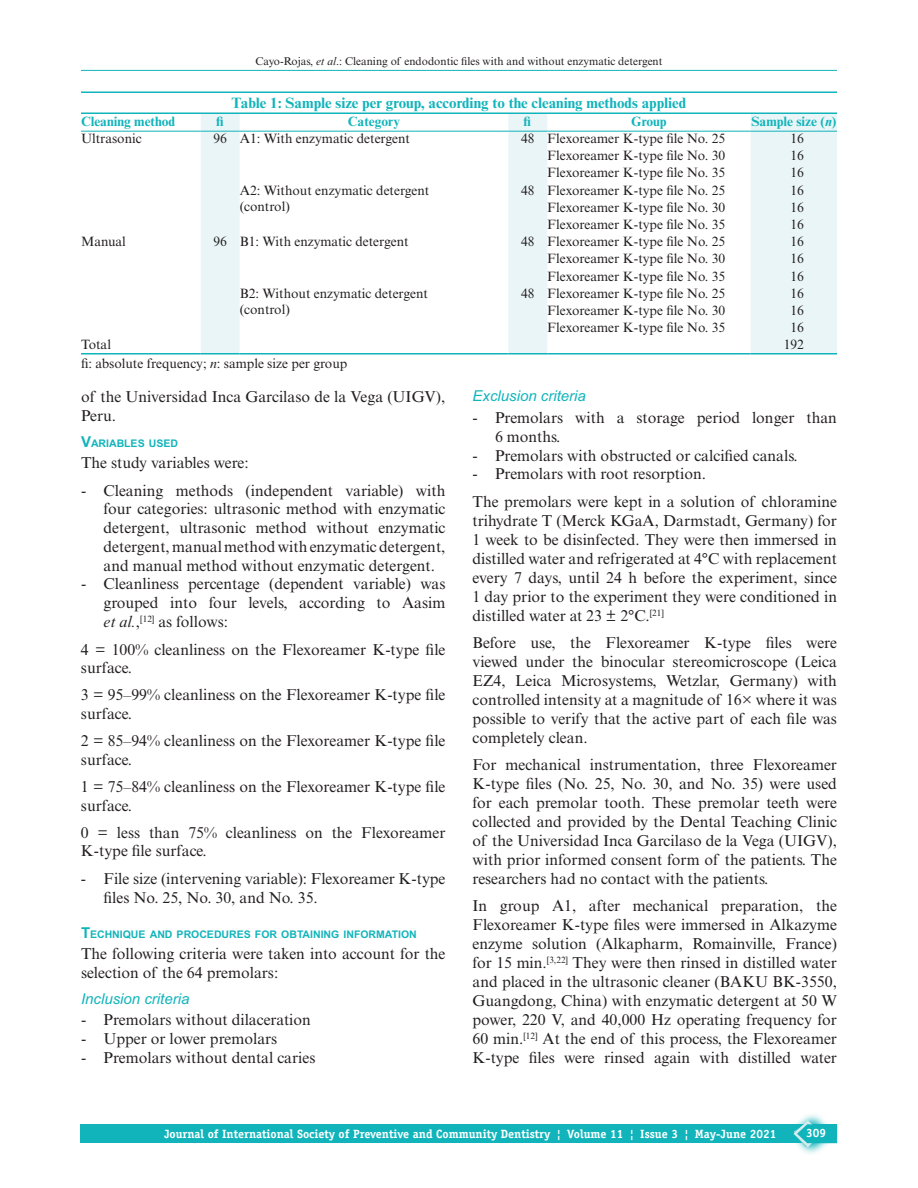
<style>
.page{position:relative;width:918px;height:1188px;background:#fff}
.page>*{position:absolute;margin:0;border:0;box-sizing:border-box;transform-origin:0 0}
.t1{font:15.75px/18.9px "Times New Roman MT Std";color:#231f20}
.t2{font:700 15px "Times New Roman MT Std";color:#11b4bb}
.t3{font:italic 15px "Arial MT Std";color:#11b4bb}
.t4{font:13.5px/16.5px "Times New Roman MT Std";color:#231f20}
.t5{font:700 13.5px "Times New Roman MT Std";color:#11b4bb}
.t6{font:700 12px "Officina Serif Std";color:#fff}
.t7{font:11.25px "Times New Roman MT Std";color:#231f20}
.t8{font:700 10.5px "Arial MT Std";color:#11b4bb}
.s1{font-style:italic}
.s2{font-size:15px}
</style>
<div class="page">
<div style="left:81px;top:1124px;width:756px;height:19px;background:#11b4bb"></div>
<svg style="left:799px;top:1114px;width:25px;height:40px"></svg>
<svg style="left:793px;top:1120px;width:44px;height:27px"></svg>
<hr style="left:81px;top:70px;width:756px;height:1px;background:#11b4bb">
<hr style="left:81px;top:92px;width:756px;height:1px;background:#11b4bb">
<hr style="left:81px;top:112px;width:756px;height:2px;background:#11b4bb">
<svg style="left:201px;top:114px;width:636px;height:239px"></svg>
<hr style="left:81px;top:131px;width:120px;height:1px;background:#11b4bb">
<hr style="left:201px;top:131px;width:39px;height:1px;background:#11b4bb">
<hr style="left:240px;top:131px;width:268px;height:1px;background:#11b4bb">
<hr style="left:508px;top:131px;width:39px;height:1px;background:#11b4bb">
<hr style="left:547px;top:131px;width:204px;height:1px;background:#11b4bb">
<hr style="left:751px;top:131px;width:86px;height:1px;background:#11b4bb">
<hr style="left:81px;top:353px;width:120px;height:2px;background:#11b4bb">
<hr style="left:201px;top:353px;width:39px;height:2px;background:#11b4bb">
<hr style="left:240px;top:353px;width:268px;height:2px;background:#11b4bb">
<hr style="left:508px;top:353px;width:39px;height:2px;background:#11b4bb">
<hr style="left:547px;top:353px;width:204px;height:2px;background:#11b4bb">
<hr style="left:751px;top:353px;width:86px;height:2px;background:#11b4bb">
<p class="t7" style="left:255px;top:54px;width:409px">Cayo-Rojas, <span class="s1">et al</span>.: Cleaning of endodontic files with and without enzymatic detergent</p>
<p class="t2" style="left:232px;top:94px;width:456px">Table 1: Sample size per group, according to the cleaning methods applied</p>
<p class="t5" style="left:81px;top:113px;width:96px">Cleaning method</p>
<p class="t5" style="left:216px;top:113px;width:9px">fi</p>
<p class="t5" style="left:348px;top:113px;width:54px">Category</p>
<p class="t5" style="left:524px;top:113px;width:9px">fi</p>
<p class="t5" style="left:631px;top:113px;width:37px">Group</p>
<p class="t5" style="left:751px;top:113px;width:86px">Sample size (<span class="s1">n</span>)</p>
<p class="t4" style="left:81px;top:130px;width:62px">Ultrasonic</p>
<p class="t4" style="left:213px;top:130px;width:198px">96 A1: With enzymatic detergent</p>
<p class="t4" style="left:521px;top:130px;width:206px">48 Flexoreamer K-type file No. 25</p>
<p class="t4" style="left:790px;top:130px;width:15px">16</p>
<p class="t4" style="left:547px;top:147px;width:180px">Flexoreamer K-type file No. 30</p>
<p class="t4" style="left:790px;top:147px;width:15px">16</p>
<p class="t4" style="left:547px;top:165px;width:180px">Flexoreamer K-type file No. 35</p>
<p class="t4" style="left:790px;top:165px;width:15px">16</p>
<p class="t4" style="left:240px;top:182px;width:191px">A2: Without enzymatic detergent (control)</p>
<p class="t4" style="left:521px;top:182px;width:206px">48 Flexoreamer K-type file No. 25</p>
<p class="t4" style="left:790px;top:182px;width:15px">16</p>
<p class="t4" style="left:547px;top:199px;width:180px">Flexoreamer K-type file No. 30</p>
<p class="t4" style="left:790px;top:199px;width:15px">16</p>
<p class="t4" style="left:547px;top:216px;width:180px">Flexoreamer K-type file No. 35</p>
<p class="t4" style="left:790px;top:216px;width:15px">16</p>
<p class="t4" style="left:81px;top:233px;width:46px">Manual</p>
<p class="t4" style="left:213px;top:233px;width:197px">96 B1: With enzymatic detergent</p>
<p class="t4" style="left:521px;top:233px;width:206px">48 Flexoreamer K-type file No. 25</p>
<p class="t4" style="left:790px;top:233px;width:15px">16</p>
<p class="t4" style="left:547px;top:251px;width:180px">Flexoreamer K-type file No. 30</p>
<p class="t4" style="left:790px;top:251px;width:15px">16</p>
<p class="t4" style="left:547px;top:268px;width:180px">Flexoreamer K-type file No. 35</p>
<p class="t4" style="left:790px;top:268px;width:15px">16</p>
<p class="t4" style="left:240px;top:285px;width:190px">B2: Without enzymatic detergent (control)</p>
<p class="t4" style="left:521px;top:285px;width:206px">48 Flexoreamer K-type file No. 25</p>
<p class="t4" style="left:790px;top:285px;width:15px">16</p>
<p class="t4" style="left:547px;top:302px;width:180px">Flexoreamer K-type file No. 30</p>
<p class="t4" style="left:790px;top:302px;width:15px">16</p>
<p class="t4" style="left:547px;top:319px;width:180px">Flexoreamer K-type file No. 35</p>
<p class="t4" style="left:790px;top:319px;width:15px">16</p>
<p class="t4" style="left:81px;top:337px;width:31px">Total</p>
<p class="t4" style="left:784px;top:337px;width:22px">192</p>
<p class="t4" style="left:81px;top:355px;width:268px">fi: absolute frequency; <span class="s1">n</span>: sample size per group</p>
<p class="t1" style="left:81px;top:387px;width:366px">of the Universidad Inca Garcilaso de la Vega (UIGV),<br>Peru.</p>
<p class="t8" style="left:81px;top:437px;width:99px"><span class="s2">V</span>ARIABLES USED</p>
<p class="t1" style="left:81px;top:453px;width:169px">The study variables were:</p>
<p class="t1" style="left:104px;top:481px;width:344px;text-align:justify;text-indent:-23px">- Cleaning methods (independent variable) with four categories: ultrasonic method with enzymatic detergent, ultrasonic method without enzymatic detergent, manual method with enzymatic detergent, and manual method without enzymatic detergent.</p>
<p class="t1" style="left:104px;top:575px;width:344px;text-align:justify;text-indent:-23px">- Cleanliness percentage (dependent variable) was grouped into four levels, according to Aasim <span class="s1">et al.</span>,<sup>[12]</sup> as follows:</p>
<p class="t1" style="left:81px;top:640px;width:366px">4 = 100% cleanliness on the Flexoreamer K-type file surface.</p>
<p class="t1" style="left:81px;top:686px;width:366px">3 = 95–99% cleanliness on the Flexoreamer K-type file surface.</p>
<p class="t1" style="left:81px;top:731px;width:366px">2 = 85–94% cleanliness on the Flexoreamer K-type file surface.</p>
<p class="t1" style="left:81px;top:777px;width:366px">1 = 75–84% cleanliness on the Flexoreamer K-type file surface.</p>
<p class="t1" style="left:81px;top:823px;width:366px">0 = less than 75% cleanliness on the Flexoreamer<br>K-type file surface.</p>
<p class="t1" style="left:103px;top:869px;width:344px;text-indent:-23px">- File size (intervening variable): Flexoreamer K-type files No. 25, No. 30, and No. 35.</p>
<p class="t8" style="left:81px;top:928px;width:337px"><span class="s2">T</span>ECHNIQUE AND PROCEDURES FOR OBTAINING INFORMATION</p>
<p class="t1" style="left:81px;top:944px;width:366px">The following criteria were taken into account for the selection of the 64 premolars:</p>
<p class="t3" style="left:81px;top:990px;width:110px">Inclusion criteria</p>
<p class="t1" style="left:81px;top:1010px;width:231px">- Premolars without dilaceration</p>
<p class="t1" style="left:81px;top:1029px;width:198px">- Upper or lower premolars</p>
<p class="t1" style="left:81px;top:1048px;width:236px">- Premolars without dental caries</p>
<p class="t3" style="left:472px;top:387px;width:115px">Exclusion criteria</p>
<p class="t1" style="left:495px;top:408px;width:343px;text-indent:-23px">- Premolars with a storage period longer than<br>6 months.</p>
<p class="t1" style="left:472px;top:446px;width:327px">- Premolars with obstructed or calcified canals.</p>
<p class="t1" style="left:472px;top:460px;width:366px;line-height:27.9px">- Premolars with root resorption.<br>The premolars were kept in a solution of chloramine</p>
<p class="t1" style="left:472px;top:512px;width:366px;text-align:justify">trihydrate T (Merck KGaA, Darmstadt, Germany) for 1 week to be disinfected. They were then immersed in distilled water and refrigerated at 4°C with replacement every 7 days, until 24 h before the experiment, since 1 day prior to the experiment they were conditioned in distilled water at 23 ± 2°C.<sup>[21]</sup></p>
<p class="t1" style="left:472px;top:634px;width:366px;text-align:justify">Before use, the Flexoreamer K-type files were viewed under the binocular stereomicroscope (Leica EZ4, Leica Microsystems, Wetzlar, Germany) with controlled intensity at a magnitude of 16× where it was possible to verify that the active part of each file was completely clean.</p>
<p class="t1" style="left:472px;top:756px;width:366px;text-align:justify">For mechanical instrumentation, three Flexoreamer K-type files (No. 25, No. 30, and No. 35) were used for each premolar tooth. These premolar teeth were collected and provided by the Dental Teaching Clinic of the Universidad Inca Garcilaso de la Vega (UIGV), with prior informed consent form of the patients. The researchers had no contact with the patients.</p>
<p class="t1" style="left:472px;top:897px;width:366px;text-align:justify">In group A1, after mechanical preparation, the Flexoreamer K-type files were immersed in Alkazyme enzyme solution (Alkapharm, Romainville, France) for 15 min.<sup>[3,22]</sup> They were then rinsed in distilled water and placed in the ultrasonic cleaner (BAKU BK-3550, Guangdong, China) with enzymatic detergent at 50 W power, 220 V, and 40,000 Hz operating frequency for 60 min.<sup>[12]</sup> At the end of this process, the Flexoreamer K-type files were rinsed again with distilled water</p>
<p class="t6" style="left:164px;top:1126px;width:614px">Journal of International Society of Preventive and Community Dentistry ¦ Volume 11 ¦ Issue 3 ¦ May-June 2021</p>
<p class="t6" style="left:806px;top:1126px;width:22px">309</p>
</div>
